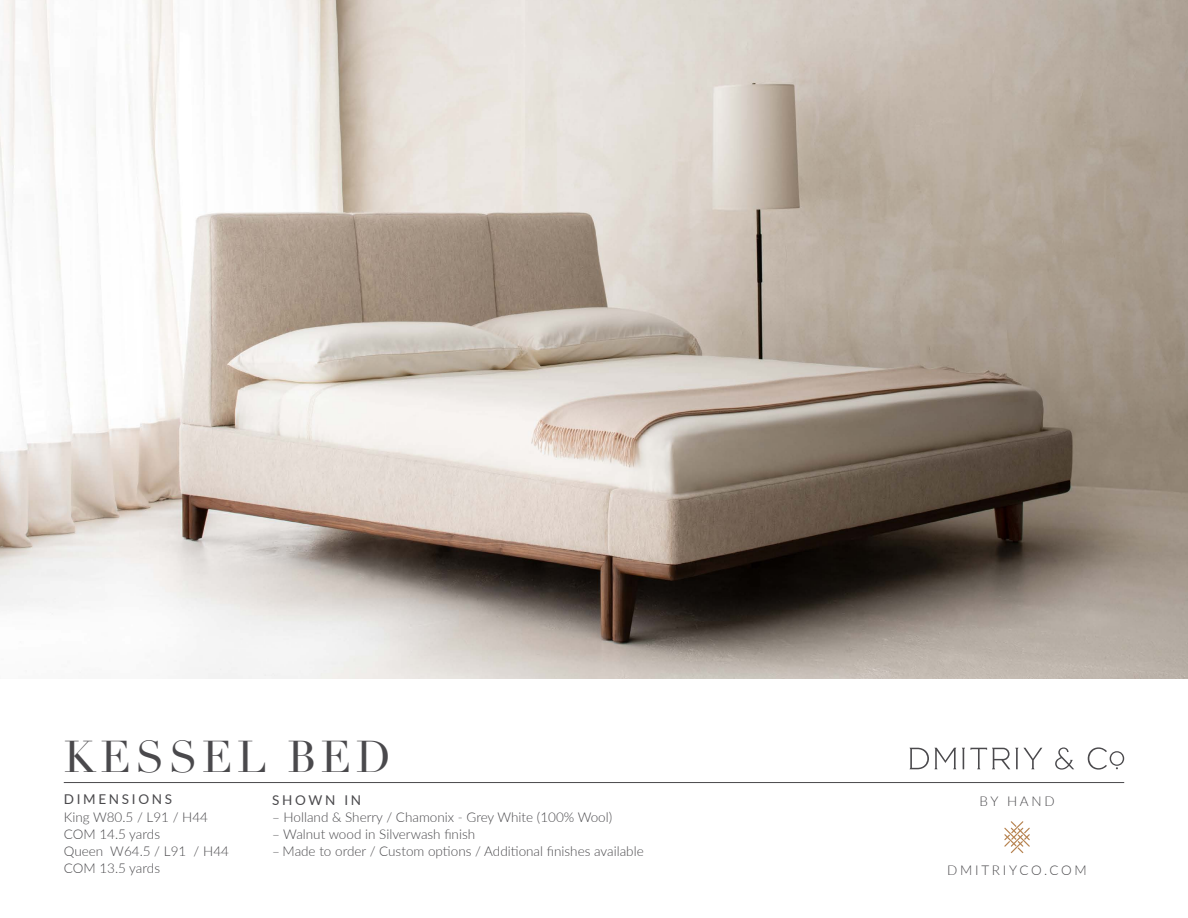
<style>
.page{position:relative;width:1188px;height:918px;background:#fff}
.page>*{position:absolute;margin:0;border:0;box-sizing:border-box;transform-origin:0 0}
.t1{font:43.5px "Didot";letter-spacing:.1em;color:#4a494c}
.t2{font:300 13.5px/17.2px "Lato";color:#4a494c}
.t3{font:13.5px "Lato";letter-spacing:.2em;color:#4a494c}
.t4{font:300 13.5px "Lato";letter-spacing:.2em;color:#4a494c}
</style>
<div class="page">
<hr style="left:64px;top:782px;width:1060px;height:1px;background:#4a494c">
<svg style="left:1004px;top:821px;width:26px;height:32px"></svg>
<svg style="left:910px;top:748px;width:46px;height:21px"></svg>
<svg style="left:962px;top:748px;width:80px;height:21px"></svg>
<svg style="left:1088px;top:747px;width:36px;height:23px"></svg>
<svg style="left:1055px;top:747px;width:19px;height:23px"></svg>
<img style="left:0;top:0;width:1188px;height:678px">
<h1 class="t1" style="left:64px;top:731px;width:329px">KESSEL BED</h1>
<p class="t3" style="left:64px;top:790px;width:110px">DIMENSIONS</p>
<p class="t2" style="left:64px;top:808px;width:167px">King W80.5 / L91 / H44<br>COM 14.5 yards<br>Queen W64.5 / L91 / H44<br>COM 13.5 yards</p>
<p class="t3" style="left:272px;top:790px;width:90px">SHOWN IN</p>
<p class="t2" style="left:272px;top:808px;width:342px">– Holland &amp; Sherry / Chamonix - Grey White (100% Wool)</p>
<p class="t2" style="left:272px;top:825px;width:205px">– Walnut wood in Silverwash finish</p>
<p class="t2" style="left:272px;top:842px;width:373px">– Made to order / Custom options / Additional finishes available</p>
<p class="t2" style="left:980px;top:792px;width:77px">BY HAND</p>
<p class="t4" style="left:947px;top:861px;width:141px">DMITRIYCO.COM</p>
</div>
